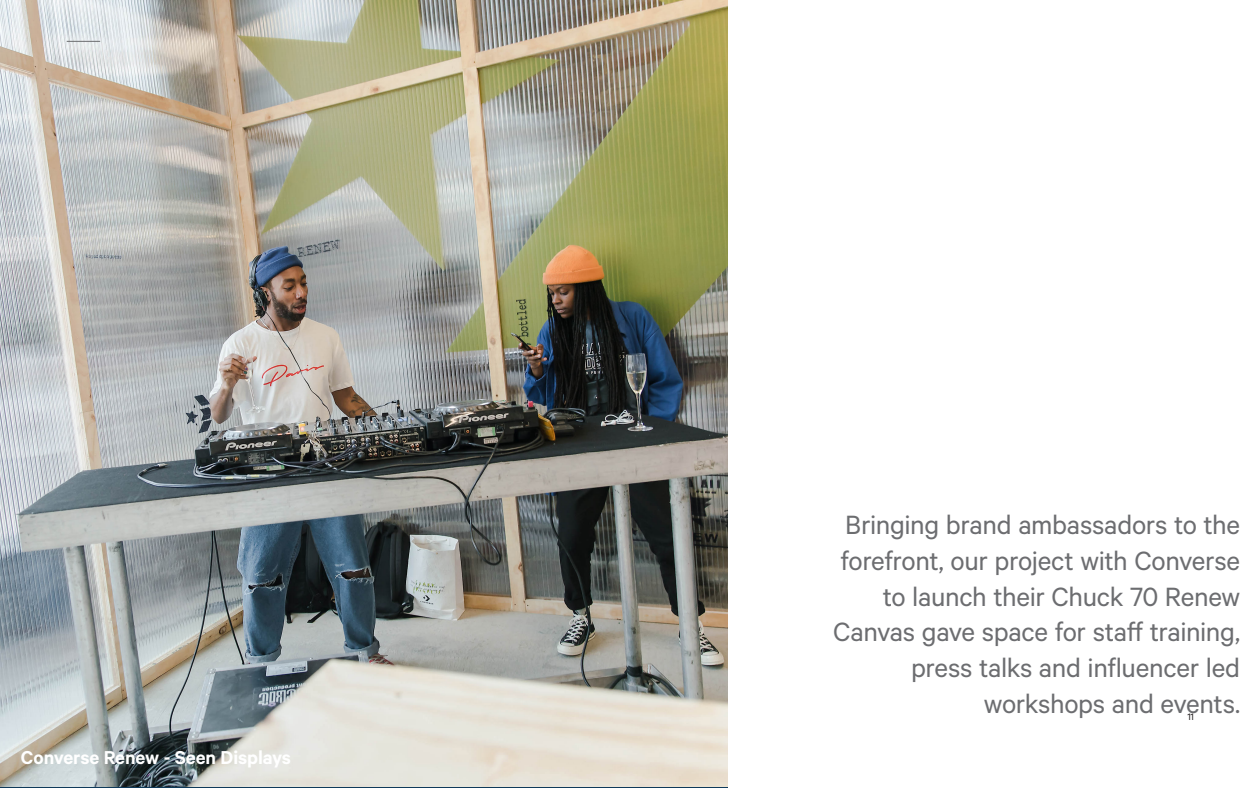
<style>
.page{position:relative;width:1260px;height:788px;background:#fff}
.page>*{position:absolute;margin:0;border:0;box-sizing:border-box;transform-origin:0 0}
.t1{font:29.75px/35.7px "Calibre";letter-spacing:-.01em;color:#6c6d70;text-align:right}
.t2{font:600 21px "Calibre";letter-spacing:-.005em;color:#fff}
.t3{font:10.5px "Calibre";color:#231f20}
</style>
<div class="page">
<img style="left:0;top:0;width:728px;height:786px">
<hr style="left:67px;top:41px;width:33px;height:1px;background:#6c6d70">
<p class="t2" style="left:21px;top:745px;width:272px">Converse Renew - Seen Displays</p>
<p class="t1" style="left:833px;top:506px;width:408px">Bringing brand ambassadors to the forefront, our project with Converse to launch their Chuck 70 Renew<br>Canvas gave space for staff training, press talks and influencer led workshops and events.</p>
<p class="t3" style="left:1187px;top:710px;width:8px">11</p>
</div>
